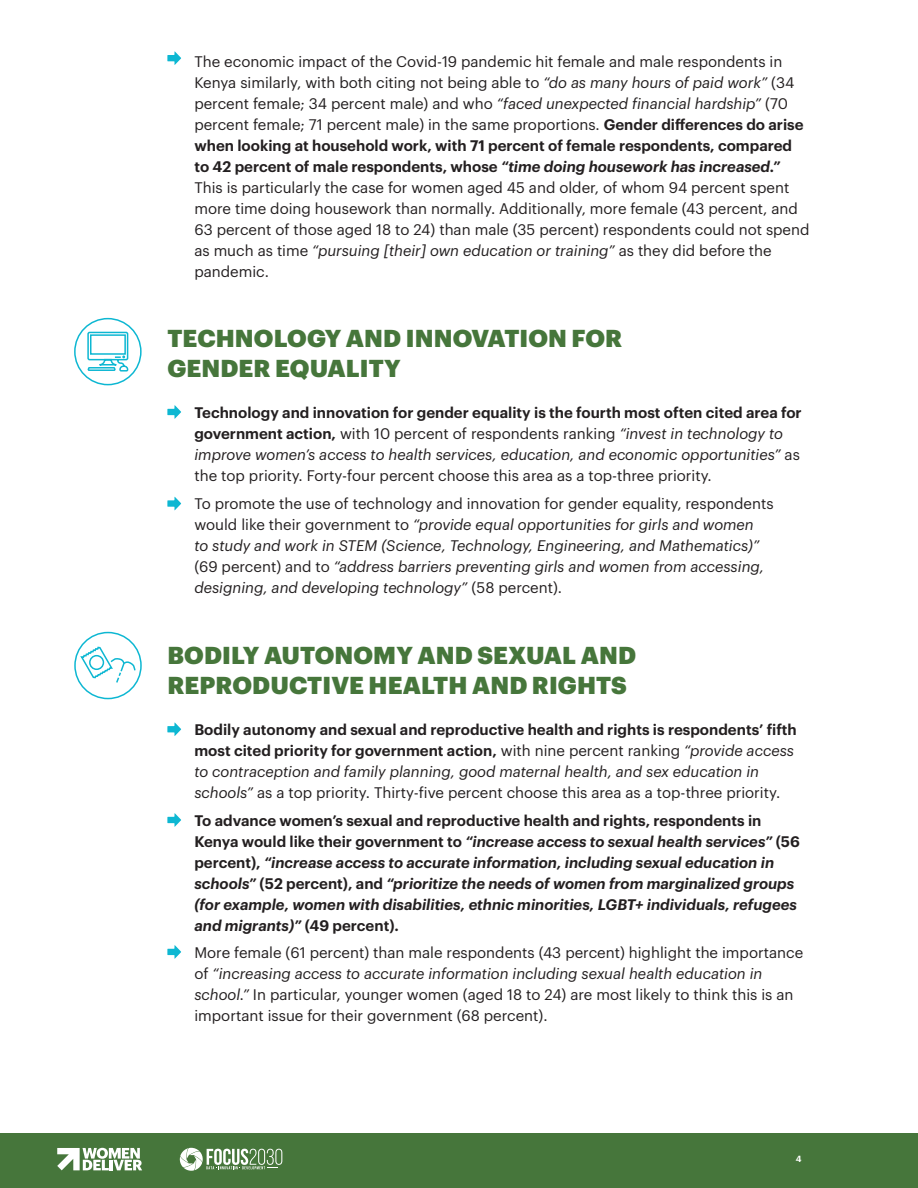
<style>
.page{position:relative;width:918px;height:1188px;background:#fff}
.page>*{position:absolute;margin:0;border:0;box-sizing:border-box;transform-origin:0 0}
.Subhead{font:900 24px/30px "Graphik";letter-spacing:.005em;color:#46763b}
.Body{font:15px/21px "Graphik";color:#231f20}
.Subhead-2{font:italic 600 15px/21px "Graphik";color:#231f20}
.Body-2{font:italic 15px/21px "Graphik";color:#231f20}
.Subhead-3{font:600 15px/21px "Graphik";color:#231f20}
.Subhead-4{font:15px/21px "Graphik";color:#231f20}
.Body-3{font:600 8.7px "Graphik";color:#fff}
.s1{font-style:italic}
.s2{font-weight:600}
.s3{font-weight:600;font-style:italic}
.s4{font-style:normal}
.s5{font-weight:400}
.s6{font-weight:400;font-style:italic}
</style>
<div class="page">
<div style="left:0;top:1133px;width:918px;height:55px;background:#46763b"></div>
<svg style="left:179px;top:1148px;width:103px;height:23px"></svg>
<svg style="left:57px;top:1148px;width:85px;height:22px"></svg>
<svg style="left:167px;top:722px;width:14px;height:14px"></svg>
<svg style="left:167px;top:51px;width:14px;height:14px"></svg>
<svg style="left:167px;top:405px;width:14px;height:14px"></svg>
<svg style="left:167px;top:497px;width:14px;height:13px"></svg>
<svg style="left:87px;top:331px;width:42px;height:41px"></svg>
<div style="left:74px;top:318px;width:68px;height:67px;border:2px solid #0db7d2;border-radius:50%"></div>
<svg style="left:167px;top:813px;width:14px;height:14px"></svg>
<div style="left:74px;top:632px;width:68px;height:67px;border:2px solid #0db7d2;border-radius:50%"></div>
<svg style="left:79px;top:646px;width:57px;height:38px"></svg>
<svg style="left:167px;top:945px;width:14px;height:14px"></svg>
<p class="Body" style="left:194px;top:49px;width:617px">The economic impact of the Covid-19 pandemic hit female and male respondents in Kenya similarly, with both citing not being able to <span class="s1">“do as many hours of paid work”</span> (34 percent female; 34 percent male) and who <span class="s1">“faced unexpected financial hardship”</span> (70 percent female; 71 percent male) in the same proportions. <span class="s2">Gender differences do arise when looking at household work, with 71 percent of female respondents, compared to 42 percent of male respondents, whose</span> <span class="s3">“time doing housework has increased.” </span>This is particularly the case for women aged 45 and older, of whom 94 percent spent more time doing housework than normally. Additionally, more female (43 percent, and 63 percent of those aged 18 to 24) than male (35 percent) respondents could not spend as much as time <span class="s1">“pursuing [their] own education or training”</span> as they did before the pandemic.</p>
<p class="Subhead" style="left:167px;top:321px;width:456px">TECHNOLOGY AND INNOVATION FOR<br>GENDER EQUALITY</p>
<p class="Body" style="left:194px;top:401px;width:609px"><span class="s2">Technology and innovation for gender equality is the fourth most often cited area for government action,</span> with 10 percent of respondents ranking <span class="s1">“invest in technology to improve women’s access to health services, education, and economic opportunities”</span> as the top priority. Forty-four percent choose this area as a top-three priority.</p>
<p class="Body-2" style="left:194px;top:492px;width:581px"><span class="s4">To promote the use of technology and innovation for gender equality, respondents would like their government to</span> “provide equal opportunities for girls and women<br>to study and work in STEM (Science, Technology, Engineering, and Mathematics)” <span class="s4">(69 percent) and to</span> “address barriers preventing girls and women from accessing, designing, and developing technology” <span class="s4">(58 percent).</span></p>
<p class="Subhead" style="left:167px;top:638px;width:470px">BODILY AUTONOMY AND SEXUAL AND<br>REPRODUCTIVE HEALTH AND RIGHTS</p>
<p class="Subhead-3" style="left:194px;top:718px;width:604px">Bodily autonomy and sexual and reproductive health and rights is respondents’ fifth most cited priority for government action, <span class="s5">with nine percent ranking</span> <span class="s6">“provide access to contraception and family planning, good maternal health, and sex education in schools”</span> <span class="s5">as a top priority. Thirty-five percent choose this area as a top-three priority.</span></p>
<p class="Subhead-2" style="left:194px;top:808px;width:607px"><span class="s4">To advance women’s sexual and reproductive health and rights, respondents in Kenya would like their government to</span> “increase access to sexual health services” <span class="s4">(56 percent),</span> “increase access to accurate information, including sexual education in schools” <span class="s4">(52 percent), and</span> “prioritize the needs of women from marginalized groups (for example, women with disabilities, ethnic minorities, LGBT+ individuals, refugees and migrants)” <span class="s4">(49 percent).</span></p>
<p class="Subhead-4" style="left:194px;top:941px;width:610px">More female (61 percent) than male respondents (43 percent) highlight the importance of <span class="s1">“increasing access to accurate information including sexual health education in school.”</span> In particular, younger women (aged 18 to 24) are most likely to think this is an important issue for their government (68 percent).</p>
<p class="Body-3" style="left:796px;top:1152px;width:7px">4</p>
</div>
